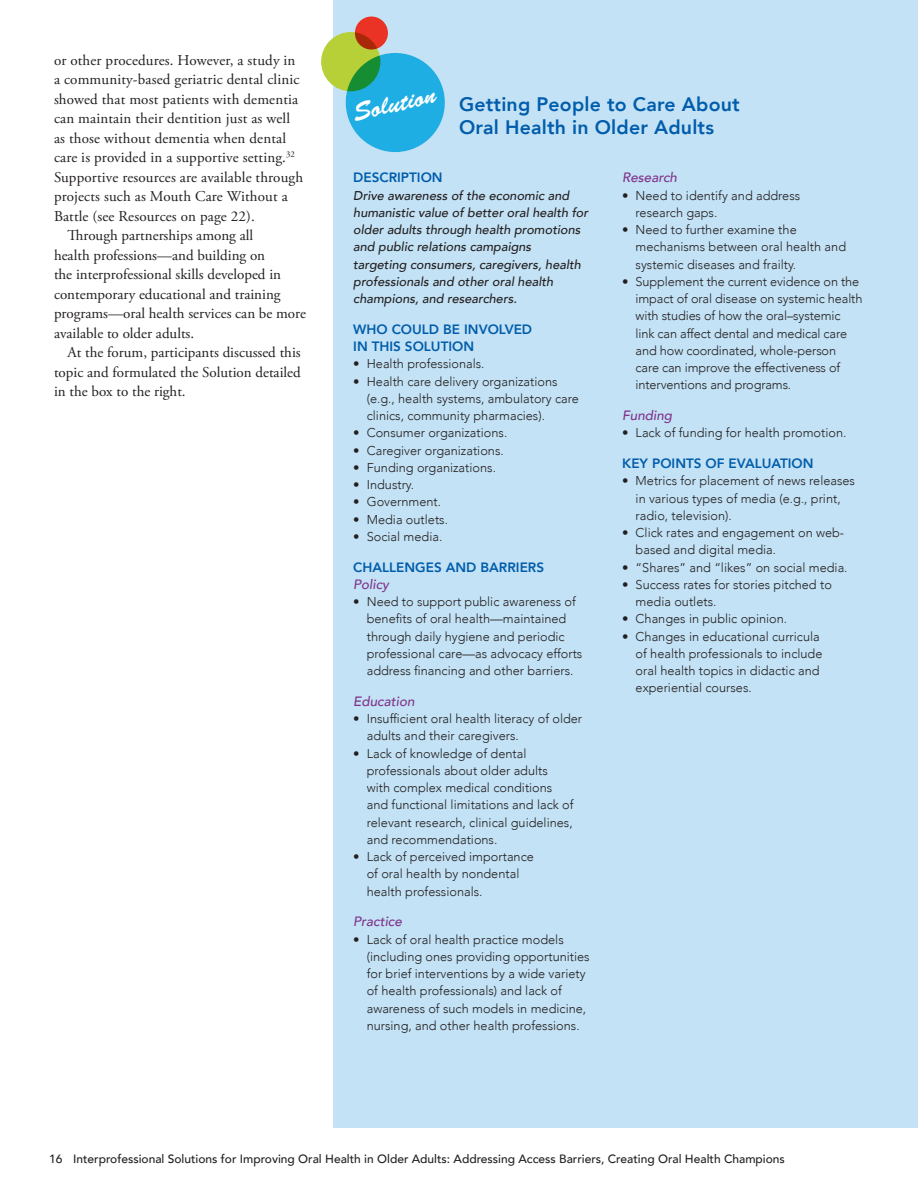
<style>
.page{position:relative;width:918px;height:1188px;background:#fff}
.page>*{position:absolute;margin:0;border:0;box-sizing:border-box;transform-origin:0 0}
.t1{font:25.5px "Brush Script Std";color:#fff}
.Sidebar_H{font:800 19.5px/23.4px "Avenir";letter-spacing:.01em;color:#015dab}
.T{font:15px/19.5px "Adobe Garamond Pro";letter-spacing:.005em;color:#231f20}
.Sidebar_1{font:800 13.5px/17.2px "Avenir";color:#015dab}
.Sidebar_2{font:italic 500 13.5px "Avenir";color:#7f338b}
.t2{font:300 12.75px/17.2px "Avenir";color:#231f20}
.Sidebar_T{font:italic 500 12.75px/17.2px "Avenir";color:#231f20}
.t3{font:500 12px "Avenir";color:#231f20}
</style>
<div class="page">
<div style="left:333px;top:0;width:585px;height:1127px;background:#c3e2f5"></div>
<svg style="left:321px;top:22px;width:124px;height:131px"></svg>
<svg style="left:321px;top:32px;width:59px;height:59px;background:#91bf37"></svg>
<svg style="left:355px;top:16px;width:33px;height:34px"></svg>
<p class="T" style="left:54px;top:51px;width:251px">or other procedures. However, a study in a community-based geriatric dental clinic showed that most patients with dementia can maintain their dentition just as well as those without dementia when dental care is provided in a supportive setting.<sup>32<br></sup>Supportive resources are available through projects such as Mouth Care Without a Battle (see Resources on page 22).</p>
<p class="T" style="left:54px;top:226px;width:254px;text-indent:14px">Through partnerships among all<br>health professions—and building on<br>the interprofessional skills developed in contemporary educational and training programs—oral health services can be more available to older adults.</p>
<p class="T" style="left:54px;top:343px;width:248px;text-align:justify;text-indent:14px">At the forum, participants discussed this topic and formulated the Solution detailed in the box to the right.</p>
<h1 class="t1" style="left:350px;top:99px;width:86px;rotate:-13deg">Solution</h1>
<p class="Sidebar_H" style="left:459px;top:93px;width:282px">Getting People to Care About<br>Oral Health in Older Adults</p>
<p class="Sidebar_1" style="left:353px;top:169px;width:91px">DESCRIPTION</p>
<p class="Sidebar_T" style="left:353px;top:187px;width:236px">Drive awareness of the economic and humanistic value of better oral health for older adults through health promotions and public relations campaigns<br>targeting consumers, caregivers, health professionals and other oral health champions, and researchers.</p>
<p class="Sidebar_1" style="left:353px;top:320px;width:180px">WHO COULD BE INVOLVED<br>IN THIS SOLUTION</p>
<p class="t2" style="left:353px;top:355px;width:133px">• Health professionals.</p>
<p class="t2" style="left:367px;top:373px;width:214px;text-indent:-14px">• Health care delivery organizations (e.g., health systems, ambulatory care clinics, community pharmacies).</p>
<p class="t2" style="left:353px;top:424px;width:156px">• Consumer organizations.</p>
<p class="t2" style="left:353px;top:442px;width:152px">• Caregiver organizations.</p>
<p class="t2" style="left:353px;top:459px;width:144px">• Funding organizations.</p>
<p class="t2" style="left:353px;top:476px;width:62px">• Industry.</p>
<p class="t2" style="left:353px;top:493px;width:89px">• Government.</p>
<p class="t2" style="left:353px;top:511px;width:96px">• Media outlets.</p>
<p class="t2" style="left:353px;top:528px;width:91px">• Social media.</p>
<p class="Sidebar_1" style="left:353px;top:558px;width:192px">CHALLENGES AND BARRIERS</p>
<p class="Sidebar_2" style="left:353px;top:576px;width:37px">Policy</p>
<p class="t2" style="left:367px;top:593px;width:217px;text-indent:-14px">• Need to support public awareness of benefits of oral health—maintained through daily hygiene and periodic professional care—as advocacy efforts address financing and other barriers.</p>
<p class="Sidebar_2" style="left:353px;top:693px;width:63px">Education</p>
<p class="t2" style="left:367px;top:710px;width:217px;text-indent:-14px">• Insufficient oral health literacy of older adults and their caregivers.</p>
<p class="t2" style="left:367px;top:745px;width:208px;text-indent:-14px">• Lack of knowledge of dental professionals about older adults with complex medical conditions and functional limitations and lack of relevant research, clinical guidelines, and recommendations.</p>
<p class="t2" style="left:367px;top:848px;width:169px;text-indent:-14px">• Lack of perceived importance of oral health by nondental health professionals.</p>
<p class="Sidebar_2" style="left:353px;top:914px;width:50px">Practice</p>
<p class="t2" style="left:367px;top:931px;width:224px;text-indent:-14px">• Lack of oral health practice models (including ones providing opportunities for brief interventions by a wide variety of health professionals) and lack of awareness of such models in medicine, nursing, and other health professions.</p>
<p class="Sidebar_2" style="left:622px;top:170px;width:57px">Research</p>
<p class="t2" style="left:636px;top:187px;width:166px;text-indent:-14px">• Need to identify and address research gaps.</p>
<p class="t2" style="left:636px;top:221px;width:212px;text-indent:-14px">• Need to further examine the mechanisms between oral health and systemic diseases and frailty.</p>
<p class="t2" style="left:636px;top:273px;width:228px;text-indent:-14px">• Supplement the current evidence on the impact of oral disease on systemic health with studies of how the oral–systemic link can affect dental and medical care and how coordinated, whole-person care can improve the effectiveness of interventions and programs.</p>
<p class="Sidebar_2" style="left:622px;top:407px;width:52px">Funding</p>
<p class="t2" style="left:622px;top:424px;width:226px">• Lack of funding for health promotion.</p>
<p class="Sidebar_1" style="left:622px;top:455px;width:193px">KEY POINTS OF EVALUATION</p>
<p class="t2" style="left:636px;top:472px;width:221px;text-indent:-14px">• Metrics for placement of news releases in various types of media (e.g., print, radio, television).</p>
<p class="t2" style="left:636px;top:524px;width:210px;text-indent:-14px">• Click rates and engagement on web&shy;based and digital media.</p>
<p class="t2" style="left:622px;top:559px;width:227px">• “Shares” and “likes” on social media.</p>
<p class="t2" style="left:636px;top:576px;width:198px;text-indent:-14px">• Success rates for stories pitched to media outlets.</p>
<p class="t2" style="left:622px;top:610px;width:167px">• Changes in public opinion.</p>
<p class="t2" style="left:636px;top:628px;width:188px;text-indent:-14px">• Changes in educational curricula of health professionals to include oral health topics in didactic and experiential courses.</p>
<p class="t3" style="left:49px;top:1148px;width:737px">16 Interprofessional Solutions for Improving Oral Health in Older Adults: Addressing Access Barriers, Creating Oral Health Champions</p>
</div>
